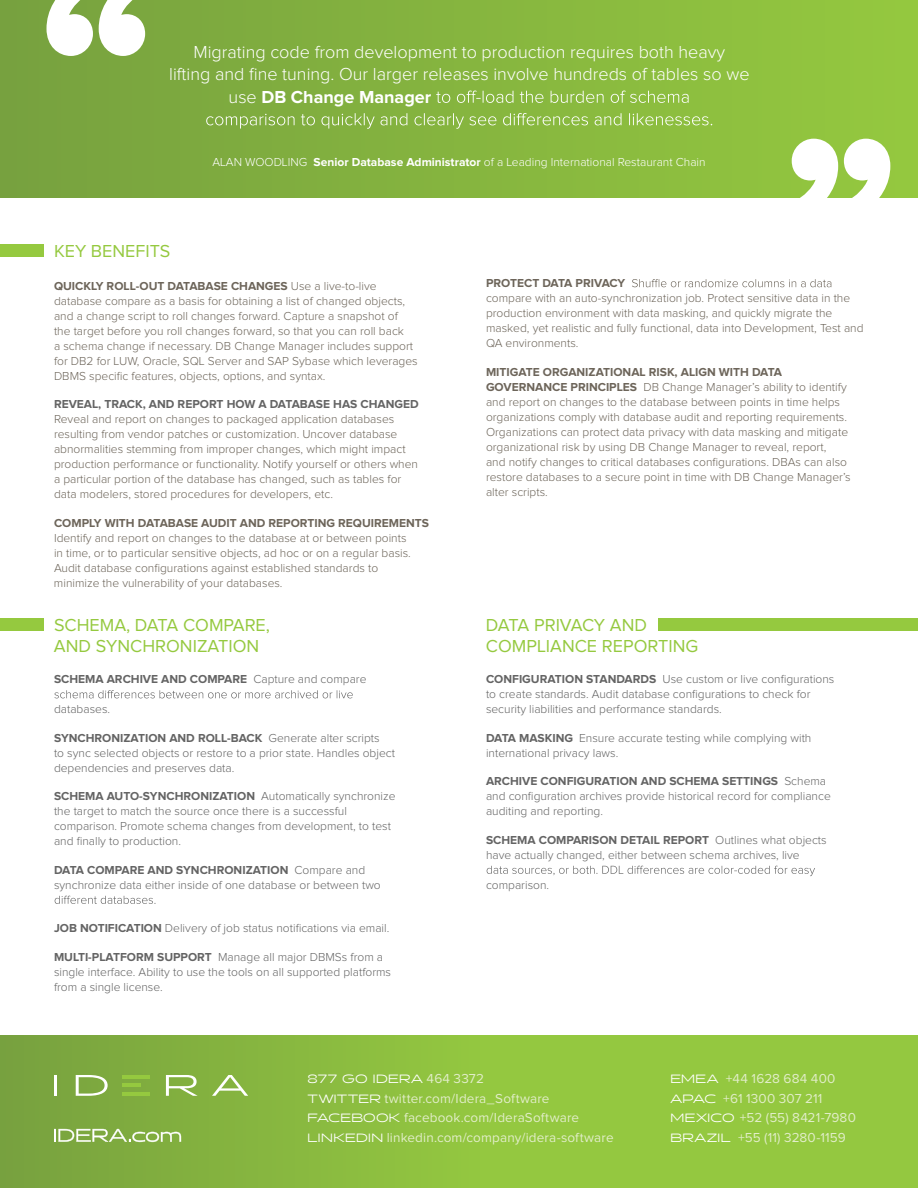
<style>
.page{position:relative;width:918px;height:1188px;background:#fff}
.page>*{position:absolute;margin:0;border:0;box-sizing:border-box;transform-origin:0 0}
.t1{font:300 18px "Proxima Nova";color:#fff}
.t2{font:18px/21.6px "Proxima Nova";color:#95c93f}
.t3{font:700 18px "Proxima Nova";color:#fff}
.t4{font:13.5px/19.5px "Proxima Nova";letter-spacing:.01em;color:#e1edc8}
.t5{font:300 12px/15px "Proxima Nova";color:#6d655a}
.t6{font:300 12px/15px "Proxima Nova";color:#646464}
.t7{font:700 12px "Proxima Nova";color:#646464}
.t8{font:300 12px "Proxima Nova";color:#fff}
.t9{font:700 12px "Proxima Nova";color:#6d655a}
.t10{font:12px "Halogen";letter-spacing:.03em;color:#fff}
.s1{font-weight:300}
.s2{font-weight:700}
.s3{font-family:"Proxima Nova";font-size:13.5px;color:#e1edc8}
.s4{font-family:"Halogen";font-size:12px;color:#fff}
</style>
<div class="page">
<svg style="left:54px;top:690px;width:299px;height:8px"></svg>
<svg style="left:55px;top:896px;width:101px;height:8px"></svg>
<svg style="left:487px;top:866px;width:328px;height:10px"></svg>
<div style="left:0;top:618px;width:43px;height:12px;background:#95c93f"></div>
<div style="left:658px;top:618px;width:260px;height:12px;background:#95c93f"></div>
<svg style="left:632px;top:279px;width:199px;height:8px"></svg>
<div style="left:0;top:0;width:918px;height:198px;background:linear-gradient(to right,#77a13f,#95c83f)"></div>
<svg style="left:436px;top:91px;width:253px;height:12px;background:#9ec561"></svg>
<svg style="left:206px;top:113px;width:506px;height:16px;background:#97bf5a"></svg>
<svg style="left:46px;top:0;width:99px;height:56px"></svg>
<svg style="left:792px;top:139px;width:98px;height:59px"></svg>
<div style="left:0;top:244px;width:43px;height:13px;background:#95c93f"></div>
<div style="left:0;top:1036px;width:918px;height:152px;background:linear-gradient(to right,#7ea93f,#9bd240)"></div>
<hr style="left:54px;top:1075px;width:3px;height:21px;background:#fff">
<svg style="left:76px;top:1075px;width:32px;height:21px"></svg>
<svg style="left:166px;top:1075px;width:32px;height:21px"></svg>
<svg style="left:212px;top:1075px;width:36px;height:21px"></svg>
<hr style="left:122px;top:1075px;width:28px;height:3px;background:#95c93f">
<hr style="left:122px;top:1093px;width:28px;height:3px;background:#95c93f">
<hr style="left:122px;top:1084px;width:18px;height:3px;background:#95c93f">
<svg style="left:54px;top:1129px;width:127px;height:13px;background:#a7c57b"></svg>
<h1 class="t1" style="left:194px;top:42px;width:533px">Migrating code from development to production requires both heavy</h1>
<h1 class="t1" style="left:169px;top:64px;width:582px">lifting and fine tuning. Our larger releases involve hundreds of tables so we</h1>
<h1 class="t3" style="left:229px;top:86px;width:204px"><span class="s1">use</span> DB Change Manager</h1>
<h1 class="t2" style="left:54px;top:241px;width:118px">KEY BENEFITS</h1>
<p class="t8" style="left:212px;top:156px;width:495px">ALAN WOODLING <span class="s2">Senior Database Administrator</span> of a Leading International Restaurant Chain</p>
<p class="t5" style="left:54px;top:278px;width:365px"><span class="s2">QUICKLY ROLL-OUT DATABASE CHANGES</span> Use a live-to-live database compare as a basis for obtaining a list of changed objects, and a change script to roll changes forward. Capture a snapshot of<br>the target before you roll changes forward, so that you can roll back<br>a schema change if necessary. DB Change Manager includes support for DB2 for LUW, Oracle, SQL Server and SAP Sybase which leverages DBMS specific features, objects, options, and syntax.</p>
<p class="t7" style="left:54px;top:397px;width:366px">REVEAL, TRACK, AND REPORT HOW A DATABASE HAS CHANGED</p>
<p class="t5" style="left:54px;top:412px;width:366px">Reveal and report on changes to packaged application databases resulting from vendor patches or customization. Uncover database abnormalities stemming from improper changes, which might impact production performance or functionality. Notify yourself or others when a particular portion of the database has changed, such as tables for data modelers, stored procedures for developers, etc.</p>
<p class="t9" style="left:54px;top:516px;width:377px">COMPLY WITH DATABASE AUDIT AND REPORTING REQUIREMENTS</p>
<p class="t5" style="left:54px;top:530px;width:358px">Identify and report on changes to the database at or between points in time, or to particular sensitive objects, ad hoc or on a regular basis.<br>Audit database configurations against established standards to minimize the vulnerability of your databases.</p>
<p class="t9" style="left:486px;top:276px;width:141px">PROTECT DATA PRIVACY</p>
<p class="t5" style="left:486px;top:291px;width:379px">compare with an auto-synchronization job. Protect sensitive data in the production environment with data masking, and quickly migrate the masked, yet realistic and fully functional, data into Development, Test and QA environments.</p>
<p class="t5" style="left:486px;top:364px;width:366px"><span class="s2">MITIGATE ORGANIZATIONAL RISK, ALIGN WITH DATA GOVERNANCE PRINCIPLES</span> DB Change Manager’s ability to identify and report on changes to the database between points in time helps organizations comply with database audit and reporting requirements.<br>Organizations can protect data privacy with data masking and mitigate organizational risk by using DB Change Manager to reveal, report,<br>and notify changes to critical databases configurations. DBAs can also restore databases to a secure point in time with DB Change Manager’s alter scripts.</p>
<h1 class="t2" style="left:54px;top:614px;width:218px">SCHEMA, DATA COMPARE,<br>AND SYNCHRONIZATION</h1>
<h1 class="t2" style="left:486px;top:614px;width:214px">DATA PRIVACY AND<br>COMPLIANCE REPORTING</h1>
<p class="t7" style="left:54px;top:672px;width:314px">SCHEMA ARCHIVE AND COMPARE <span class="s1">Capture and compare</span></p>
<p class="t6" style="left:54px;top:702px;width:58px">databases.</p>
<p class="t6" style="left:54px;top:731px;width:343px"><span class="s2">SYNCHRONIZATION AND ROLL-BACK</span> Generate alter scripts<br>to sync selected objects or restore to a prior state. Handles object dependencies and preserves data.</p>
<p class="t6" style="left:54px;top:789px;width:343px"><span class="s2">SCHEMA AUTO-SYNCHRONIZATION</span> Automatically synchronize the target to match the source once there is a successful comparison. Promote schema changes from development, to test and finally to production.</p>
<p class="t6" style="left:54px;top:863px;width:328px"><span class="s2">DATA COMPARE AND SYNCHRONIZATION</span> Compare and synchronize data either inside of one database or between two</p>
<p class="t6" style="left:54px;top:921px;width:337px"><span class="s2">JOB NOTIFICATION</span> Delivery of job status notifications via email.</p>
<p class="t6" style="left:54px;top:950px;width:339px"><span class="s2">MULTI-PLATFORM SUPPORT</span> Manage all major DBMSs from a single interface. Ability to use the tools on all supported platforms from a single license.</p>
<p class="t6" style="left:486px;top:672px;width:350px"><span class="s2">CONFIGURATION STANDARDS</span> Use custom or live configurations to create standards. Audit database configurations to check for security liabilities and performance standards.</p>
<p class="t6" style="left:486px;top:731px;width:327px"><span class="s2">DATA MASKING</span> Ensure accurate testing while complying with international privacy laws.</p>
<p class="t6" style="left:486px;top:774px;width:346px"><span class="s2">ARCHIVE CONFIGURATION AND SCHEMA SETTINGS</span> Schema and configuration archives provide historical record for compliance auditing and reporting.</p>
<p class="t6" style="left:486px;top:833px;width:342px"><span class="s2">SCHEMA COMPARISON DETAIL REPORT</span> Outlines what objects have actually changed, either between schema archives, live</p>
<p class="t6" style="left:486px;top:878px;width:65px">comparison.</p>
<p class="t10" style="left:308px;top:1072px;width:178px">877 GO IDERA <span class="s3">464 3372</span></p>
<p class="t4" style="left:308px;top:1089px;width:308px"><span class="s4">TWITTER</span> twitter.com/Idera_Software<br><span class="s4">FACEBOOK</span> facebook.com/IderaSoftware<br><span class="s4">LINKEDIN</span> linkedin.com/company/idera-software</p>
<p class="t4" style="left:670px;top:1069px;width:187px"><span class="s4">EMEA</span> +44 1628 684 400<br><span class="s4">APAC</span> +61 1300 307 211<br><span class="s4">MEXICO</span> +52 (55) 8421-7980<br><span class="s4">BRAZIL</span> +55 (11) 3280-1159</p>
</div>
